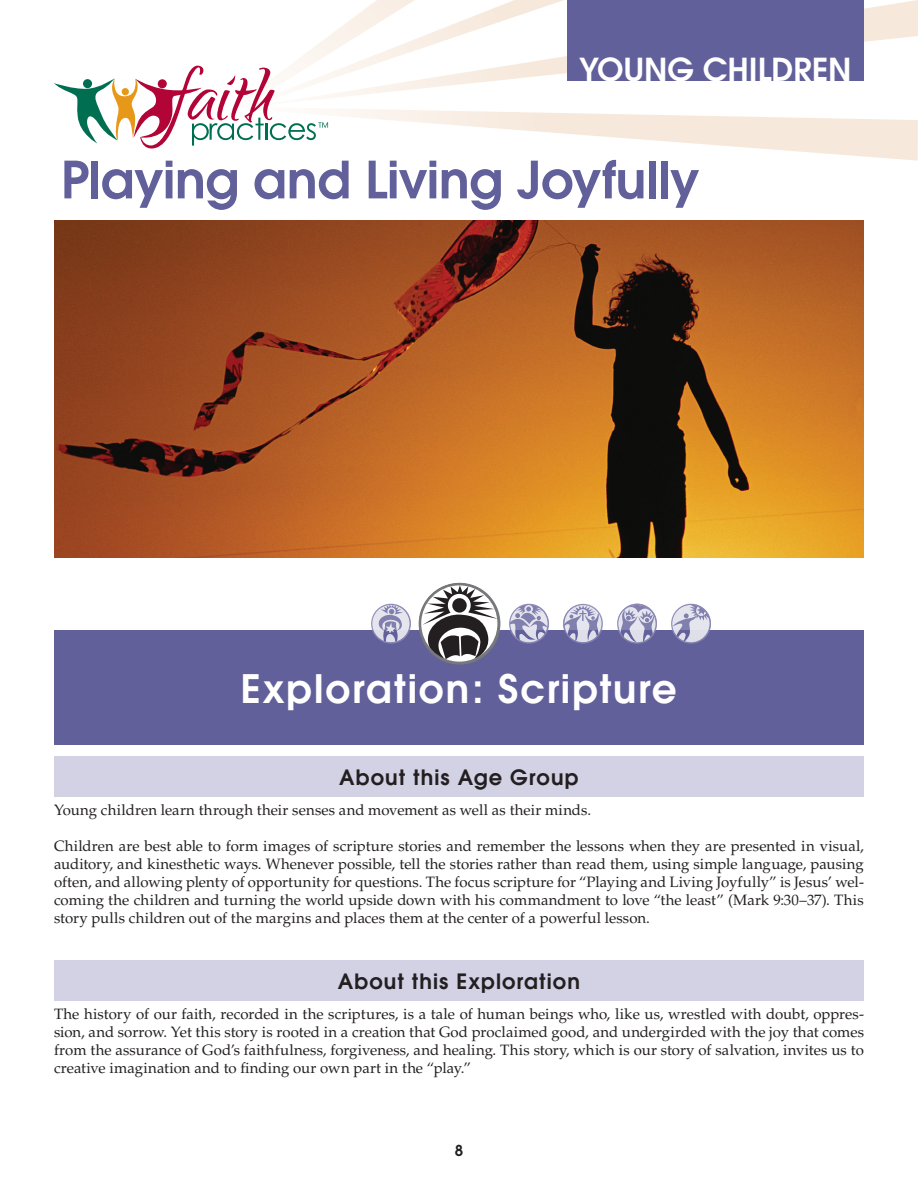
<style>
.page{position:relative;width:918px;height:1188px;background:#fff}
.page>*{position:absolute;margin:0;border:0;box-sizing:border-box;transform-origin:0 0}
.t1{font:600 51px "Avant Garde";letter-spacing:-.005em;color:#62609a}
.t2{font:600 39px "Avant Garde";letter-spacing:.045em;color:#fff}
.t3{font:600 31.5px "Avant Garde";color:#fff}
.t4{font:600 21px "Avant Garde";letter-spacing:.05em;color:#231f20}
.t5{font:15px/18px "Palatino LT Std";letter-spacing:.005em;color:#231f20;text-align:justify}
.t6{font:600 15px "Avant Garde";color:#231f20}
</style>
<div class="page">
<svg style="left:290px;top:0;width:628px;height:161px"></svg>
<div style="left:54px;top:630px;width:810px;height:115px;background:#62609a"></div>
<svg style="left:371px;top:604px;width:40px;height:40px"></svg>
<svg style="left:509px;top:604px;width:40px;height:40px"></svg>
<svg style="left:617px;top:604px;width:40px;height:40px"></svg>
<svg style="left:671px;top:604px;width:40px;height:40px"></svg>
<svg style="left:563px;top:604px;width:40px;height:40px"></svg>
<svg style="left:419px;top:583px;width:81px;height:82px"></svg>
<svg style="left:54px;top:66px;width:274px;height:82px"></svg>
<div style="left:567px;top:0;width:297px;height:81px;background:#62609a"></div>
<img style="left:54px;top:220px;width:810px;height:338px">
<div style="left:54px;top:756px;width:810px;height:40px;background:#d3d2e5"></div>
<div style="left:54px;top:960px;width:810px;height:41px;background:#d3d2e5"></div>
<p class="t3" style="left:579px;top:49px;width:274px">Young Children</p>
<p class="t1" style="left:61px;top:146px;width:640px">Playing and Living Joyfully</p>
<p class="t2" style="left:241px;top:664px;width:437px">Exploration: Scripture</p>
<p class="t4" style="left:339px;top:763px;width:241px">About this Age Group</p>
<p class="t5" style="left:54px;top:801px;width:539px">Young children learn through their senses and movement as well as their minds.</p>
<p class="t5" style="left:54px;top:837px;width:811px">Children are best able to form images of scripture stories and remember the lessons when they are presented in visual, auditory, and kinesthetic ways. Whenever possible, tell the stories rather than read them, using simple language, pausing often, and allowing plenty of opportunity for questions. The focus scripture for “Playing and Living Joyfully” is Jesus’ wel&shy;coming the children and turning the world upside down with his commandment to love “the least” (Mark 9:30–37). This story pulls children out of the margins and places them at the center of a powerful lesson.</p>
<p class="t4" style="left:338px;top:967px;width:244px">About this Exploration</p>
<p class="t5" style="left:54px;top:1005px;width:812px">The history of our faith, recorded in the scriptures, is a tale of human beings who, like us, wrestled with doubt, oppres&shy;sion, and sorrow. Yet this story is rooted in a creation that God proclaimed good, and undergirded with the joy that comes from the assurance of God’s faithfulness, forgiveness, and healing. This story, which is our story of salvation, invites us to creative imagination and to finding our own part in the “play.”</p>
<p class="t6" style="left:455px;top:1141px;width:10px">8</p>
</div>
